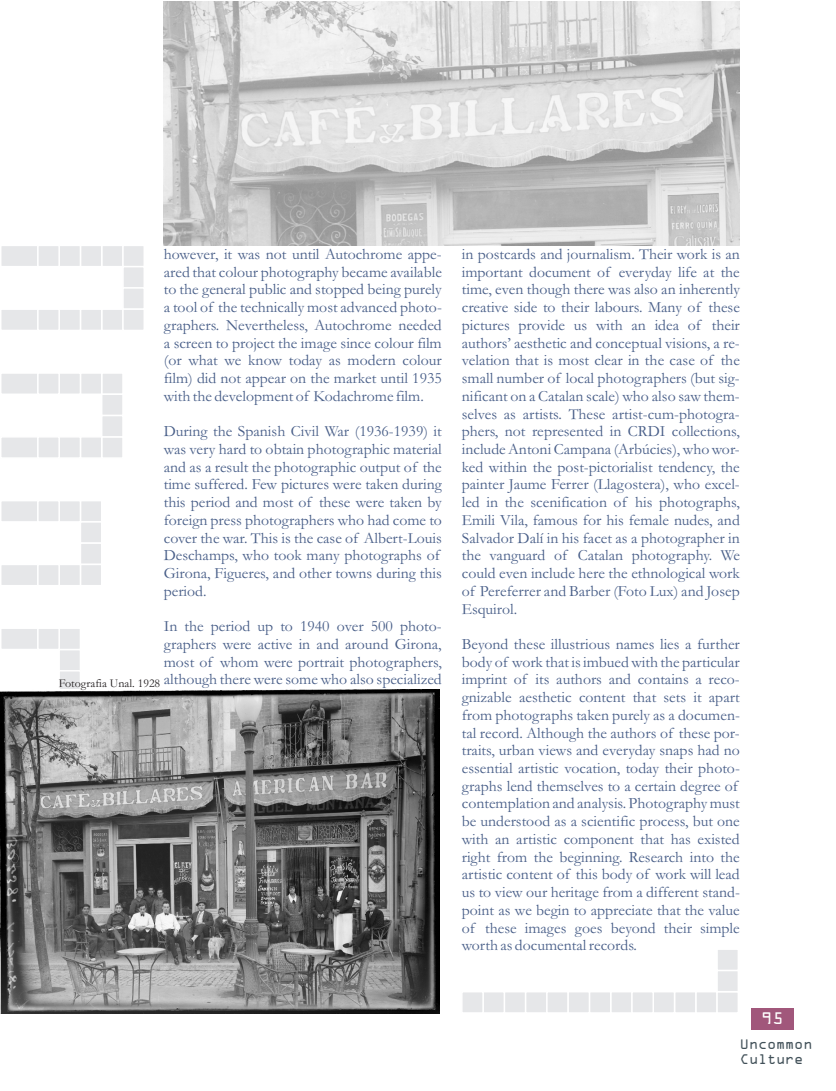
<style>
.page{position:relative;width:836px;height:1091px;background:#fff}
.page>*{position:absolute;margin:0;border:0;box-sizing:border-box;transform-origin:0 0}
.t1{font:18px "OCRA Extended";color:#fff}
.t2{font:15.75px/17.7px "Garamond";color:#485e88;text-align:justify}
.t3{font:15px/15.5px "OCRA Extended";color:#425159}
.t4{font:12px "Garamond";color:#231f20}
</style>
<div class="page">
<img style="left:164px;top:1px;width:575px;height:244px">
<div style="left:751px;top:1008px;width:42px;height:21px;background:#a1577b"></div>
<div style="left:695px;top:990px;width:22px;height:23px;background:#e6e7e9;border:2px solid #fff"></div>
<div style="left:101px;top:245px;width:23px;height:22px;background:#e6e7e9;border:2px solid #fff"></div>
<div style="left:101px;top:308px;width:23px;height:23px;background:#e6e7e9;border:2px solid #fff"></div>
<div style="left:101px;top:372px;width:23px;height:23px;background:#e6e7e9;border:2px solid #fff"></div>
<div style="left:101px;top:436px;width:23px;height:23px;background:#e6e7e9;border:2px solid #fff"></div>
<div style="left:101px;top:393px;width:23px;height:23px;background:#e6e7e9;border:2px solid #fff"></div>
<div style="left:101px;top:415px;width:23px;height:22px;background:#e6e7e9;border:2px solid #fff"></div>
<div style="left:503px;top:990px;width:23px;height:23px;background:#e6e7e9;border:2px solid #fff"></div>
<div style="left:482px;top:990px;width:23px;height:23px;background:#e6e7e9;border:2px solid #fff"></div>
<div style="left:716px;top:990px;width:23px;height:23px;background:#e6e7e9;border:2px solid #fff"></div>
<div style="left:716px;top:969px;width:23px;height:23px;background:#e6e7e9;border:2px solid #fff"></div>
<div style="left:716px;top:948px;width:23px;height:23px;background:#e6e7e9;border:2px solid #fff"></div>
<div style="left:122px;top:245px;width:23px;height:22px;background:#e6e7e9;border:2px solid #fff"></div>
<div style="left:122px;top:266px;width:23px;height:23px;background:#e6e7e9;border:2px solid #fff"></div>
<div style="left:122px;top:287px;width:23px;height:23px;background:#e6e7e9;border:2px solid #fff"></div>
<div style="left:122px;top:308px;width:23px;height:23px;background:#e6e7e9;border:2px solid #fff"></div>
<div style="left:673px;top:990px;width:23px;height:23px;background:#e6e7e9;border:2px solid #fff"></div>
<div style="left:80px;top:245px;width:22px;height:22px;background:#e6e7e9;border:2px solid #fff"></div>
<div style="left:80px;top:308px;width:22px;height:23px;background:#e6e7e9;border:2px solid #fff"></div>
<div style="left:80px;top:372px;width:22px;height:23px;background:#e6e7e9;border:2px solid #fff"></div>
<div style="left:80px;top:436px;width:22px;height:23px;background:#e6e7e9;border:2px solid #fff"></div>
<div style="left:80px;top:500px;width:22px;height:22px;background:#e6e7e9;border:2px solid #fff"></div>
<div style="left:80px;top:521px;width:22px;height:23px;background:#e6e7e9;border:2px solid #fff"></div>
<div style="left:80px;top:542px;width:22px;height:23px;background:#e6e7e9;border:2px solid #fff"></div>
<div style="left:80px;top:563px;width:22px;height:23px;background:#e6e7e9;border:2px solid #fff"></div>
<div style="left:58px;top:648px;width:23px;height:23px;background:#e6e7e9;border:2px solid #fff"></div>
<div style="left:58px;top:670px;width:23px;height:22px;background:#e6e7e9;border:2px solid #fff"></div>
<div style="left:0;top:308px;width:39px;height:23px;background:#e6e7e9;border:2px solid #fff"></div>
<div style="left:0;top:372px;width:39px;height:23px;background:#e6e7e9;border:2px solid #fff"></div>
<div style="left:0;top:436px;width:39px;height:23px;background:#e6e7e9;border:2px solid #fff"></div>
<div style="left:0;top:500px;width:39px;height:22px;background:#e6e7e9;border:2px solid #fff"></div>
<div style="left:0;top:563px;width:39px;height:23px;background:#e6e7e9;border:2px solid #fff"></div>
<div style="left:0;top:627px;width:39px;height:23px;background:#e6e7e9;border:2px solid #fff"></div>
<div style="left:0;top:691px;width:39px;height:23px;background:#010101"></div>
<div style="left:525px;top:990px;width:22px;height:23px;background:#e6e7e9;border:2px solid #fff"></div>
<div style="left:461px;top:990px;width:23px;height:23px;background:#e6e7e9;border:2px solid #fff"></div>
<div style="left:652px;top:990px;width:23px;height:23px;background:#e6e7e9;border:2px solid #fff"></div>
<div style="left:58px;top:245px;width:23px;height:22px;background:#e6e7e9;border:2px solid #fff"></div>
<div style="left:58px;top:308px;width:23px;height:23px;background:#e6e7e9;border:2px solid #fff"></div>
<div style="left:58px;top:372px;width:23px;height:23px;background:#e6e7e9;border:2px solid #fff"></div>
<div style="left:58px;top:436px;width:23px;height:23px;background:#e6e7e9;border:2px solid #fff"></div>
<div style="left:58px;top:500px;width:23px;height:22px;background:#e6e7e9;border:2px solid #fff"></div>
<div style="left:58px;top:563px;width:23px;height:23px;background:#e6e7e9;border:2px solid #fff"></div>
<div style="left:58px;top:627px;width:23px;height:23px;background:#e6e7e9;border:2px solid #fff"></div>
<div style="left:37px;top:308px;width:23px;height:23px;background:#e6e7e9;border:2px solid #fff"></div>
<div style="left:37px;top:372px;width:23px;height:23px;background:#e6e7e9;border:2px solid #fff"></div>
<div style="left:37px;top:436px;width:23px;height:23px;background:#e6e7e9;border:2px solid #fff"></div>
<div style="left:37px;top:500px;width:23px;height:22px;background:#e6e7e9;border:2px solid #fff"></div>
<div style="left:37px;top:563px;width:23px;height:23px;background:#e6e7e9;border:2px solid #fff"></div>
<div style="left:37px;top:627px;width:23px;height:23px;background:#e6e7e9;border:2px solid #fff"></div>
<div style="left:546px;top:990px;width:23px;height:23px;background:#e6e7e9;border:2px solid #fff"></div>
<div style="left:610px;top:990px;width:22px;height:23px;background:#e6e7e9;border:2px solid #fff"></div>
<div style="left:0;top:245px;width:39px;height:22px;background:#e6e7e9;border:2px solid #fff"></div>
<div style="left:588px;top:990px;width:23px;height:23px;background:#e6e7e9;border:2px solid #fff"></div>
<div style="left:631px;top:990px;width:23px;height:23px;background:#e6e7e9;border:2px solid #fff"></div>
<div style="left:37px;top:245px;width:23px;height:22px;background:#e6e7e9;border:2px solid #fff"></div>
<div style="left:567px;top:990px;width:23px;height:23px;background:#e6e7e9;border:2px solid #fff"></div>
<img style="left:1px;top:690px;width:439px;height:323px">
<p class="t2" style="left:164px;top:247px;width:280px">however, it was not until Autochrome appe&shy;ared that colour photography became available to the general public and stopped being purely a tool of the technically most advanced photo&shy;graphers. Nevertheless, Autochrome needed a screen to project the image since colour film (or what we know today as modern colour film) did not appear on the market until 1935 with the development of Kodachrome film.</p>
<p class="t2" style="left:164px;top:424px;width:280px;text-align:left">During the Spanish Civil War (1936-1939) it was very hard to obtain photographic material and as a result the photographic output of the time suffered. Few pictures were taken during this period and most of these were taken by foreign press photographers who had come to cover the war. This is the case of Albert-Louis Deschamps, who took many photographs of Girona, Figueres, and other towns during this period.</p>
<p class="t2" style="left:164px;top:619px;width:279px">In the period up to 1940 over 500 photo&shy;graphers were active in and around Girona, most of whom were portrait photographers, although there were some who also specialized</p>
<p class="t4" style="left:59px;top:679px;width:103px">Fotografia Unal. 1928</p>
<p class="t2" style="left:462px;top:247px;width:279px">in postcards and journalism. Their work is an important document of everyday life at the time, even though there was also an inherently creative side to their labours. Many of these pictures provide us with an idea of their authors’ aesthetic and conceptual visions, a re&shy;velation that is most clear in the case of the small number of local photographers (but sig&shy;nificant on a Catalan scale) who also saw them&shy;selves as artists. These artist-cum-photogra&shy;phers, not represented in CRDI collections, include Antoni Campana (Arbúcies), who wor&shy;ked within the post-pictorialist tendency, the painter Jaume Ferrer (Llagostera), who excel&shy;led in the scenification of his photographs, Emili Vila, famous for his female nudes, and Salvador Dalí in his facet as a photographer in the vanguard of Catalan photography. We could even include here the ethnological work of Pereferrer and Barber (Foto Lux) and Josep Esquirol.</p>
<p class="t2" style="left:462px;top:637px;width:280px;text-align:left">Beyond these illustrious names lies a further body of work that is imbued with the particular imprint of its authors and contains a reco&shy;gnizable aesthetic content that sets it apart from photographs taken purely as a documen&shy;tal record. Although the authors of these por&shy;traits, urban views and everyday snaps had no essential artistic vocation, today their photo&shy;graphs lend themselves to a certain degree of contemplation and analysis. Photography must be understood as a scientific process, but one with an artistic component that has existed right from the beginning. Research into the artistic content of this body of work will lead us to view our heritage from a different stand&shy;point as we begin to appreciate that the value of these images goes beyond their simple worth as documental records.</p>
<p class="t1" style="left:761px;top:1011px;width:23px">95</p>
<p class="t3" style="left:739px;top:1037px;width:74px">Uncommon<br>Culture</p>
</div>
